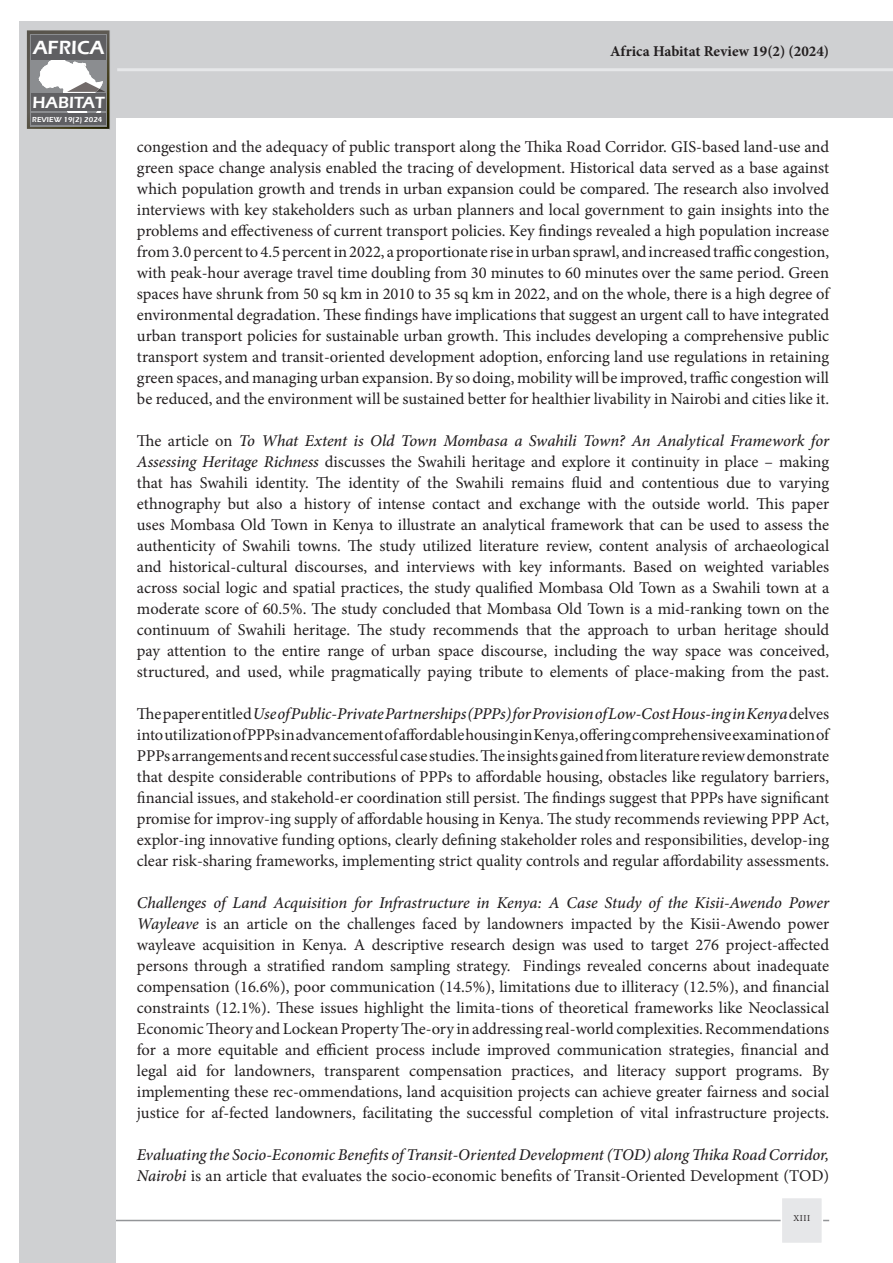
<style>
.page{position:relative;width:893px;height:1263px;background:#fff}
.page>*{position:absolute;margin:0;border:0;box-sizing:border-box;transform-origin:0 0}
.t1{font:600 19.65px "Eras ITC";color:#fff}
.t2{font:600 16.65px "Eras ITC";color:#fff}
.t3{font:16.5px/21px "Minion Pro";color:#231f20;text-align:justify}
.t4{font:italic 500 16.5px/21px "Minion Pro";letter-spacing:-.005em;color:#231f20}
.t5{font:700 15px "Minion Pro";color:#231f20}
.t6{font:12.75px "Arial";color:#231f20}
.t7{font:9px "Minion Pro";color:#231f20}
.t8{font:600 7.5px "Eras ITC";color:#fff}
.s1{font-weight:500;font-style:italic}
.s2{font-weight:400;font-style:normal}
</style>
<div class="page">
<hr style="left:64px;top:1220px;width:765px;height:1px;background:#939598">
<div style="left:116px;top:21px;width:777px;height:96px;background:#cfd0d2"></div>
<div style="left:19px;top:21px;width:97px;height:1242px;background:#cfd0d2"></div>
<hr style="left:117px;top:68px;width:776px;height:3px;background:#e6e7e9">
<div style="left:781px;top:1197px;width:42px;height:47px;background:#e6e7e9;border:2px solid #fff"></div>
<svg style="left:27px;top:30px;width:83px;height:100px;background:#818181"></svg>
<p class="t1" style="left:33px;top:37px;width:73px">AFRICA</p>
<p class="t2" style="left:32px;top:93px;width:74px">HABITAT</p>
<p class="t8" style="left:32px;top:115px;width:72px">REVIEW 19(2) 2024</p>
<p class="t5" style="left:610px;top:40px;width:221px">Africa Habitat Review 19(2) (2024)</p>
<p class="t3" style="left:137px;top:136px;width:694px">congestion and the adequacy of public transport along the Thika Road Corridor. GIS-based land-use and green space change analysis enabled the tracing of development. Historical data served as a base against which population growth and trends in urban expansion could be compared. The research also involved interviews with key stakeholders such as urban planners and local government to gain insights into the problems and effectiveness of current transport policies. Key findings revealed a high population increase from 3.0 percent to 4.5 percent in 2022, a proportionate rise in urban sprawl, and increased traffic congestion, with peak-hour average travel time doubling from 30 minutes to 60 minutes over the same period. Green spaces have shrunk from 50 sq km in 2010 to 35 sq km in 2022, and on the whole, there is a high degree of environmental degradation. These findings have implications that suggest an urgent call to have integrated urban transport policies for sustainable urban growth. This includes developing a comprehensive public transport system and transit-oriented development adoption, enforcing land use regulations in retaining green spaces, and managing urban expansion. By so doing, mobility will be improved, traffic congestion will be reduced, and the environment will be sustained better for healthier livability in Nairobi and cities like it.</p>
<p class="t3" style="left:137px;top:430px;width:694px">The article on <span class="s1">To What Extent is Old Town Mombasa a Swahili Town? An Analytical Framework for Assessing Heritage Richness</span> discusses the Swahili heritage and explore it continuity in place – making that has Swahili identity. The identity of the Swahili remains fluid and contentious due to varying ethnography but also a history of intense contact and exchange with the outside world. This paper uses Mombasa Old Town in Kenya to illustrate an analytical framework that can be used to assess the authenticity of Swahili towns. The study utilized literature review, content analysis of archaeological and historical-cultural discourses, and interviews with key informants. Based on weighted variables across social logic and spatial practices, the study qualified Mombasa Old Town as a Swahili town at a moderate score of 60.5%. The study concluded that Mombasa Old Town is a mid-ranking town on the continuum of Swahili heritage. The study recommends that the approach to urban heritage should pay attention to the entire range of urban space discourse, including the way space was conceived, structured, and used, while pragmatically paying tribute to elements of place-making from the past.</p>
<p class="t3" style="left:137px;top:703px;width:694px">The paper entitled <span class="s1">Use of Public-Private Partnerships (PPPs) for Provision of Low-Cost Hous-ing in Kenya</span> delves into utilization of PPPs in advancement of affordable housing in Kenya, offering comprehensive examination of PPPs arrangements and recent successful case studies. The insights gained from literature review demonstrate that despite considerable contributions of PPPs to affordable housing, obstacles like regulatory barriers, financial issues, and stakehold-er coordination still persist. The findings suggest that PPPs have significant promise for improv-ing supply of affordable housing in Kenya. The study recommends reviewing PPP Act, explor-ing innovative funding options, clearly defining stakeholder roles and responsibilities, develop-ing clear risk-sharing frameworks, implementing strict quality controls and regular affordability assessments.</p>
<p class="t3" style="left:137px;top:892px;width:694px"><span class="s1">Challenges of Land Acquisition for Infrastructure in Kenya: A Case Study of the Kisii-Awendo Power Wayleave</span> is an article on the challenges faced by landowners impacted by the Kisii-Awendo power wayleave acquisition in Kenya. A descriptive research design was used to target 276 project-affected persons through a stratified random sampling strategy. Findings revealed concerns about inadequate compensation (16.6%), poor communication (14.5%), limitations due to illiteracy (12.5%), and financial constraints (12.1%). These issues highlight the limita-tions of theoretical frameworks like Neoclassical Economic Theory and Lockean Property The-ory in addressing real-world complexities. Recommendations for a more equitable and efficient process include improved communication strategies, financial and legal aid for landowners, transparent compensation practices, and literacy support programs. By implementing these rec-ommendations, land acquisition projects can achieve greater fairness and social justice for af-fected landowners, facilitating the successful completion of vital infrastructure projects.</p>
<p class="t4" style="left:137px;top:1144px;width:694px">Evaluating the Socio-Economic Benefits of Transit-Oriented Development (TOD) along Thika Road Corridor,<br>Nairobi <span class="s2">is an article that evaluates the socio-economic benefits of Transit-Oriented Development (TOD)</span></p>
<p class="t6" style="left:792px;top:1210px;width:21px">XIII</p>
<p class="t7" style="left:793px;top:1212px;width:18px">XIII</p>
</div>
